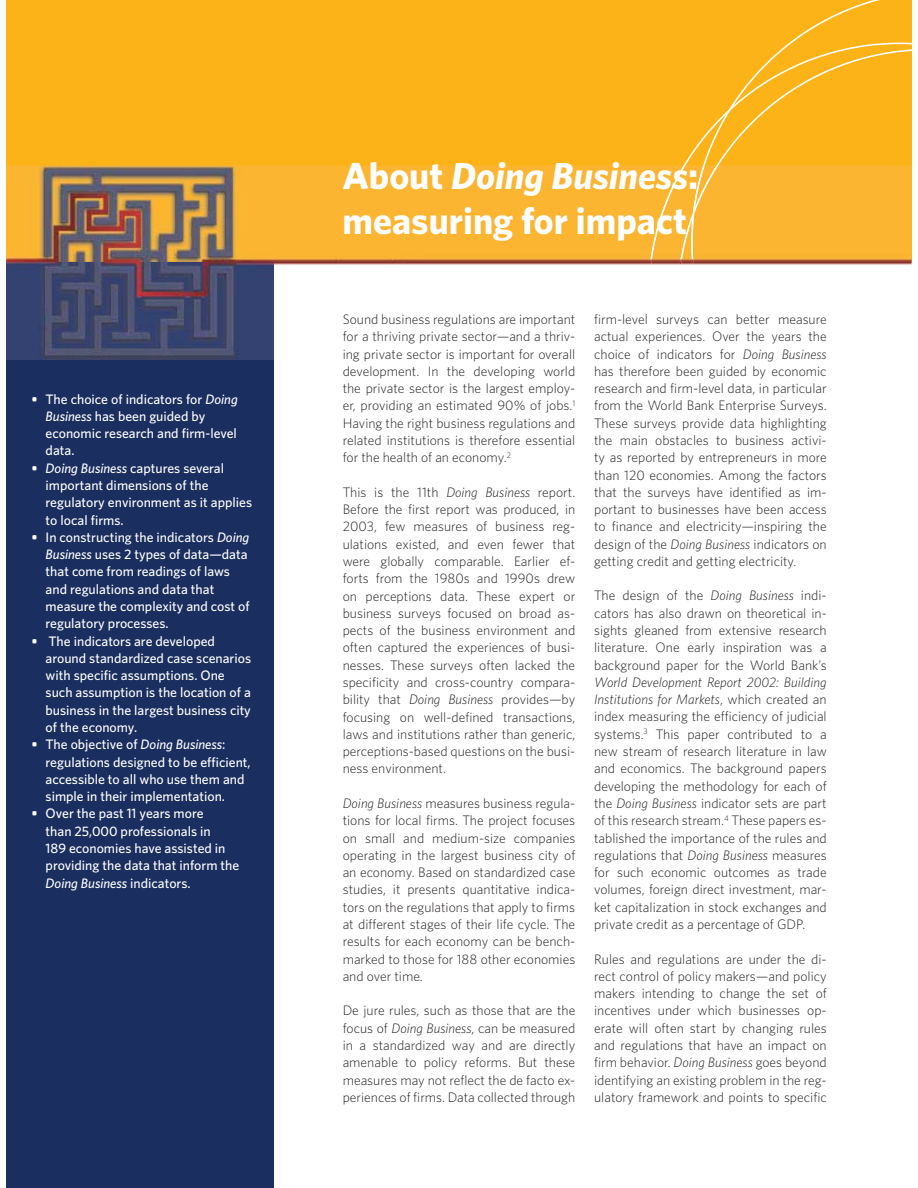
<style>
.page{position:relative;width:918px;height:1188px;background:#fff}
.page>*{position:absolute;margin:0;border:0;box-sizing:border-box;transform-origin:0 0}
.t1{font:700 37.65px/45.3px "Whitney";color:#fff}
.t2{font:300 13.8px/17.2px "Whitney";color:#231f20;text-align:justify}
.t3{font:500 13.8px/17.2px "Whitney";color:#fff}
.s1{font-weight:600}
.s2{font-style:italic}
</style>
<div class="page">
<div style="left:6px;top:259px;width:267px;height:929px;background:#1a2e5f"></div>
<div style="left:6px;top:0;width:906px;height:262px;background:#fbb317"></div>
<svg style="left:691px;top:19px;width:139px;height:146px"></svg>
<svg style="left:826px;top:0;width:54px;height:19px"></svg>
<svg style="left:812px;top:42px;width:100px;height:123px"></svg>
<img style="left:6px;top:165px;width:906px;height:195px">
<img style="left:680px;top:165px;width:38px;height:99px">
<img style="left:650px;top:165px;width:35px;height:98px">
<img style="left:691px;top:165px;width:14px;height:98px">
<p class="t3" style="left:46px;top:391px;width:194px;text-indent:-14px"><span class="s1">•</span> The choice of indicators for <span class="s2">Doing<br>Business</span> has been guided by economic research and firm- level data.</p>
<p class="t3" style="left:46px;top:460px;width:208px;text-indent:-14px"><span class="s1">•</span> <span class="s2">Doing Business</span> captures several important dimensions of the regulatory environment as it applies to local firms.</p>
<p class="t3" style="left:46px;top:530px;width:206px;text-indent:-14px"><span class="s1">•</span> In constructing the indicators <span class="s2">Doing<br>Business</span> uses 2 types of data—data that come from readings of laws and regulations and data that measure the complexity and cost of regulatory processes.</p>
<p class="t3" style="left:46px;top:633px;width:207px;text-indent:-14px"><span class="s1">•</span> The indicators are developed around standardized case scenarios with specific assumptions. One such assumption is the location of a business in the largest business city of the economy.</p>
<p class="t3" style="left:46px;top:737px;width:207px;text-indent:-14px"><span class="s1">•</span> The objective of <span class="s2">Doing Business</span>: regulations designed to be efficient, accessible to all who use them and simple in their implementation.</p>
<p class="t3" style="left:46px;top:806px;width:195px;text-indent:-14px"><span class="s1">•</span> Over the past 11 years more<br>than 25,000 professionals in<br>189 economies have assisted in providing the data that inform the<br><span class="s2">Doing Business</span> indicators.</p>
<h1 class="t1" style="left:342px;top:155px;width:357px">About <span class="s2">Doing Business</span>: measuring for impact</h1>
<p class="t2" style="left:343px;top:312px;width:234px">Sound business regulations are important for a thriving private sector—and a thriv&shy;ing private sector is important for overall development. In the developing world the private sector is the largest employ&shy;er, providing an estimated 90% of jobs.<sup>1<br></sup>Having the right business regulations and related institutions is therefore essential for the health of an economy.<sup>2</sup></p>
<p class="t2" style="left:343px;top:484px;width:234px">This is the 11th <span class="s2">Doing Business</span> report.<br>Before the first report was produced, in 2003, few measures of business reg&shy;ulations existed, and even fewer that were globally comparable. Earlier ef&shy;forts from the 1980s and 1990s drew on perceptions data. These expert or business surveys focused on broad as&shy;pects of the business environment and often captured the experiences of busi&shy;nesses. These surveys often lacked the specificity and cross-country compara&shy;bility that <span class="s2">Doing Business</span> provides—by focusing on well-defined transactions, laws and institutions rather than generic, perceptions-based questions on the busi&shy;ness environment.</p>
<p class="t2" style="left:343px;top:796px;width:234px"><span class="s2">Doing Business</span> measures business regula&shy;tions for local firms. The project focuses on small and medium-size companies operating in the largest business city of an economy. Based on standardized case studies, it presents quantitative indica&shy;tors on the regulations that apply to firms at different stages of their life cycle. The results for each economy can be bench&shy;marked to those for 188 other economies and over time.</p>
<p class="t2" style="left:343px;top:1003px;width:234px">De jure rules, such as those that are the focus of <span class="s2">Doing Business</span>, can be measured in a standardized way and are directly amenable to policy reforms. But these measures may not reflect the de facto ex&shy;periences of firms. Data collected through</p>
<p class="t2" style="left:594px;top:312px;width:234px">firm-level surveys can better measure actual experiences. Over the years the choice of indicators for <span class="s2">Doing Business </span>has therefore been guided by economic research and firm-level data, in particular from the World Bank Enterprise Surveys.<br>These surveys provide data highlighting the main obstacles to business activi&shy;ty as reported by entrepreneurs in more than 120 economies. Among the factors that the surveys have identified as im&shy;portant to businesses have been access to finance and electricity—inspiring the design of the <span class="s2">Doing Business</span> indicators on getting credit and getting electricity.</p>
<p class="t2" style="left:594px;top:588px;width:234px">The design of the <span class="s2">Doing Business</span> indi&shy;cators has also drawn on theoretical in&shy;sights gleaned from extensive research literature. One early inspiration was a background paper for the World Bank’s</p>
<p class="t2" style="left:594px;top:675px;width:234px"><span class="s2">World Development Report 2002: Building Institutions for Markets</span>, which created an index measuring the efficiency of judicial systems.<sup>3</sup> This paper contributed to a new stream of research literature in law and economics. The background papers developing the methodology for each of the <span class="s2">Doing Business</span> indicator sets are part of this research stream.<sup>4</sup> These papers es&shy;tablished the importance of the rules and regulations that <span class="s2">Doing Business</span> measures for such economic outcomes as trade volumes, foreign direct investment, mar&shy;ket capitalization in stock exchanges and private credit as a percentage of GDP.</p>
<p class="t2" style="left:594px;top:951px;width:234px">Rules and regulations are under the di&shy;rect control of policy makers—and policy makers intending to change the set of incentives under which businesses op&shy;erate will often start by changing rules and regulations that have an impact on firm behavior. <span class="s2">Doing Business</span> goes beyond identifying an existing problem in the reg&shy;ulatory framework and points to specific</p>
</div>
